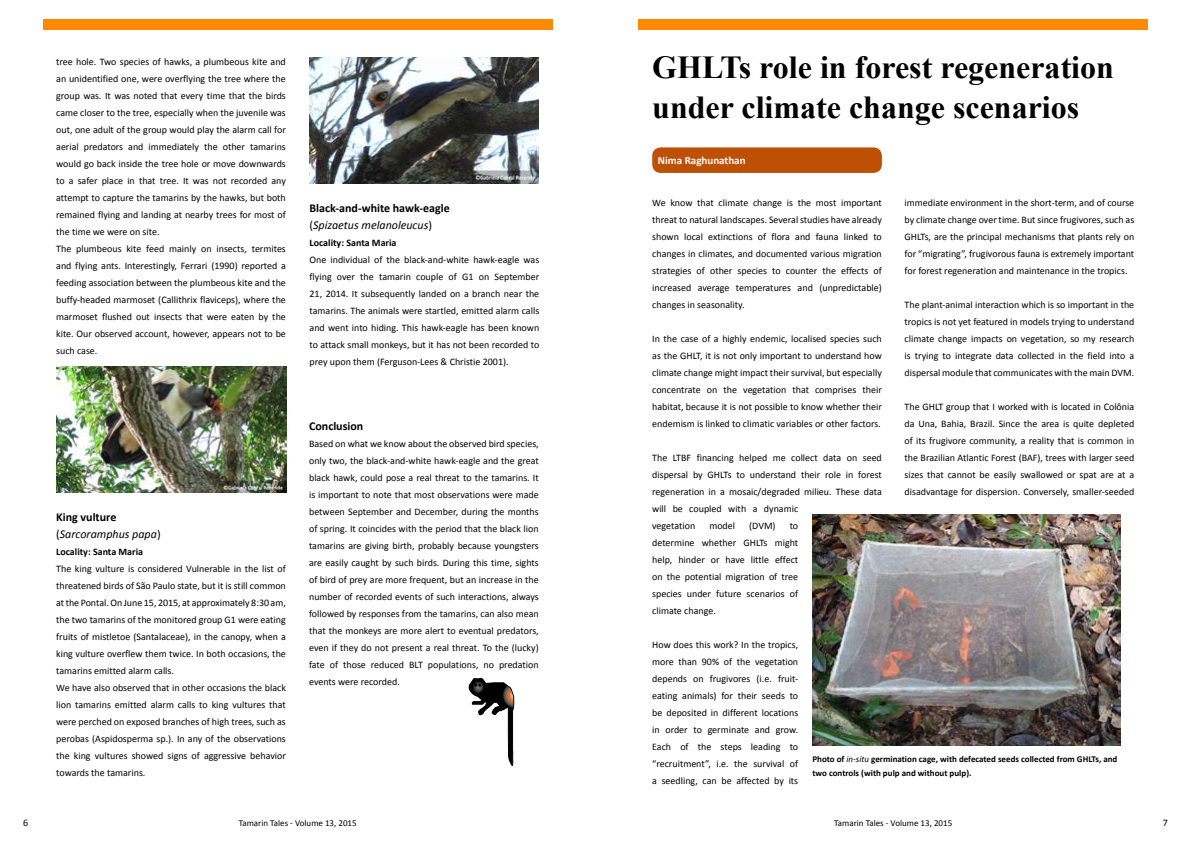
<style>
.page{position:relative;width:1191px;height:842px;background:#fff}
.page>*{position:absolute;margin:0;border:0;box-sizing:border-box;transform-origin:0 0}
.t1{font:700 32px/40px "Times New Roman";color:#000}
.t2{font:700 12px/17px "Calibri";color:#000}
.t3{font:italic 12px/17px "Calibri";color:#000}
.t4{font:700 11px "Calibri";color:#fff}
.t5{font:10px/17px "Calibri";color:#000;text-align:justify}
.t6{font:700 10px "Calibri";color:#000}
.t7{font:700 9px/14px "Calibri";color:#000}
.t8{font:9px "Calibri";color:#000}
.s1{font-weight:700;font-style:normal}
.s2{font-style:normal}
.s3{font-weight:400}
.s4{font-weight:400;font-style:italic}
</style>
<div class="page">
<div style="left:43px;top:19px;width:509px;height:11px;background:#ff8900"></div>
<div style="left:638px;top:19px;width:509px;height:11px;background:#ff8900"></div>
<img style="left:57px;top:366px;width:229px;height:127px">
<svg style="left:468px;top:678px;width:46px;height:88px"></svg>
<img style="left:309px;top:57px;width:230px;height:126px">
<div style="left:652px;top:147px;width:230px;height:26px;background:#be5005;border-radius:9px"></div>
<img style="left:812px;top:515px;width:308px;height:230px">
<p class="t5" style="left:56px;top:53px;width:231px;text-align:left">tree hole. Two species of hawks, a plumbeous kite and an unidentified one, were overflying the tree where the group was. It was noted that every time that the birds came closer to the tree, especially when the juvenile was out, one adult of the group would play the alarm call for aerial predators and immediately the other tamarins would go back inside the tree hole or move downwards to a safer place in that tree. It was not recorded any attempt to capture the tamarins by the hawks, but both remained flying and landing at nearby trees for most of the time we were on site.<br>The plumbeous kite feed mainly on insects, termites and flying ants. Interestingly, Ferrari (1990) reported a feeding association between the plumbeous kite and the buffy-headed marmoset (Callithrix flaviceps), where the marmoset flushed out insects that were eaten by the kite. Our observed account, however, appears not to be such case.</p>
<p class="t3" style="left:56px;top:508px;width:106px"><span class="s1">King vulture </span><span class="s2">(</span>Sarcoramphus papa<span class="s2">)</span></p>
<p class="t6" style="left:56px;top:545px;width:88px">Locality: Santa Maria</p>
<p class="t5" style="left:56px;top:560px;width:231px;text-align:left">The king vulture is considered Vulnerable in the list of threatened birds of São Paulo state, but it is still common at the Pontal. On June 15, 2015, at approximately 8:30 am, the two tamarins of the monitored group G1 were eating fruits of mistletoe (Santalaceae), in the canopy, when a king vulture overflew them twice. In both occasions, the tamarins emitted alarm calls.<br>We have also observed that in other occasions the black lion tamarins emitted alarm calls to king vultures that were perched on exposed branches of high trees, such as perobas (Aspidosperma sp.). In any of the observations the king vultures showed signs of aggressive behavior towards the tamarins.</p>
<p class="t2" style="left:309px;top:199px;width:142px">Black-and-white hawk-eagle <span class="s3">(</span><span class="s4">Spizaetus melanoleucus</span><span class="s3">)</span></p>
<p class="t6" style="left:309px;top:236px;width:88px">Locality: Santa Maria</p>
<p class="t5" style="left:309px;top:251px;width:231px">One individual of the black-and-white hawk-eagle was flying over the tamarin couple of G1 on September 21, 2014. It subsequently landed on a branch near the tamarins. The animals were startled, emitted alarm calls and went into hiding. This hawk-eagle has been known to attack small monkeys, but it has not been recorded to prey upon them (Ferguson-Lees &amp; Christie 2001).</p>
<p class="t2" style="left:309px;top:417px;width:56px">Conclusion</p>
<p class="t5" style="left:309px;top:435px;width:231px">Based on what we know about the observed bird species, only two, the black-and-white hawk-eagle and the great black hawk, could pose a real threat to the tamarins. It is important to note that most observations were made between September and December, during the months of spring. It coincides with the period that the black lion tamarins are giving birth, probably because youngsters are easily caught by such birds. During this time, sights of bird of prey are more frequent, but an increase in the number of recorded events of such interactions, always followed by responses from the tamarins, can also mean that the monkeys are more alert to eventual predators, even if they do not present a real threat. To the (lucky) fate of those reduced BLT populations, no predation events were recorded.</p>
<h1 class="t1" style="left:652px;top:47px;width:463px">GHLTs role in forest regeneration under climate change scenarios</h1>
<p class="t4" style="left:658px;top:154px;width:89px">Nima Raghunathan</p>
<p class="t5" style="left:652px;top:194px;width:231px">We know that climate change is the most important threat to natural landscapes. Several studies have already shown local extinctions of flora and fauna linked to changes in climates, and documented various migration strategies of other species to counter the effects of increased average temperatures and (unpredictable) changes in seasonality.</p>
<p class="t5" style="left:652px;top:330px;width:231px">In the case of a highly endemic, localised species such as the GHLT, it is not only important to understand how climate change might impact their survival, but especially concentrate on the vegetation that comprises their habitat, because it is not possible to know whether their endemism is linked to climatic variables or other factors.</p>
<p class="t5" style="left:652px;top:449px;width:231px;text-align:left">The LTBF financing helped me collect data on seed dispersal by GHLTs to understand their role in forest regeneration in a mosaic/degraded milieu. These data will be coupled with a dynamic<br>vegetation</p>
<p class="t5" style="left:904px;top:194px;width:231px">immediate environment in the short-term, and of course by climate change over time. But since frugivores, such as GHLTs, are the principal mechanisms that plants rely on for “migrating”, frugivorous fauna is extremely important for forest regeneration and maintenance in the tropics.</p>
<p class="t5" style="left:904px;top:296px;width:231px">The plant-animal interaction which is so important in the tropics is not yet featured in models trying to understand climate change impacts on vegetation, so my research is trying to integrate data collected in the field into a dispersal module that communicates with the main DVM.</p>
<p class="t5" style="left:904px;top:398px;width:231px">The GHLT group that I worked with is located in Colônia da Una, Bahia, Brazil. Since the area is quite depleted of its frugivore community, a reality that is common in the Brazilian Atlantic Forest (BAF), trees with larger seed sizes that cannot be easily swallowed or spat are at a disadvantage for dispersion. Conversely, smaller-seeded</p>
<p class="t5" style="left:709px;top:517px;width:27px">model</p>
<p class="t5" style="left:749px;top:517px;width:28px">(DVM)</p>
<p class="t5" style="left:652px;top:517px;width:147px;text-indent:137px">to determine whether GHLTs might help, hinder or have little effect on the potential migration of tree species under future scenarios of climate change.</p>
<p class="t5" style="left:652px;top:636px;width:147px">How does this work? In the tropics, more than 90% of the vegetation depends on frugivores (i.e. fruit&shy;eating animals) for their seeds to be deposited in different locations in order to germinate and grow.<br>Each of the steps leading to “recruitment”, i.e. the survival of a seedling, can be affected by its</p>
<p class="t7" style="left:812px;top:752px;width:306px">Photo of <span class="s4">in-situ</span> germination cage, with defecated seeds collected from GHLTs, and two controls (with pulp and without pulp).</p>
<p class="t5" style="left:23px;top:814px;width:7px">6</p>
<p class="t8" style="left:239px;top:817px;width:119px">Tamarin Tales - Volume 13, 2015</p>
<p class="t8" style="left:834px;top:817px;width:119px">Tamarin Tales - Volume 13, 2015</p>
<p class="t5" style="left:1163px;top:814px;width:7px">7</p>
</div>
